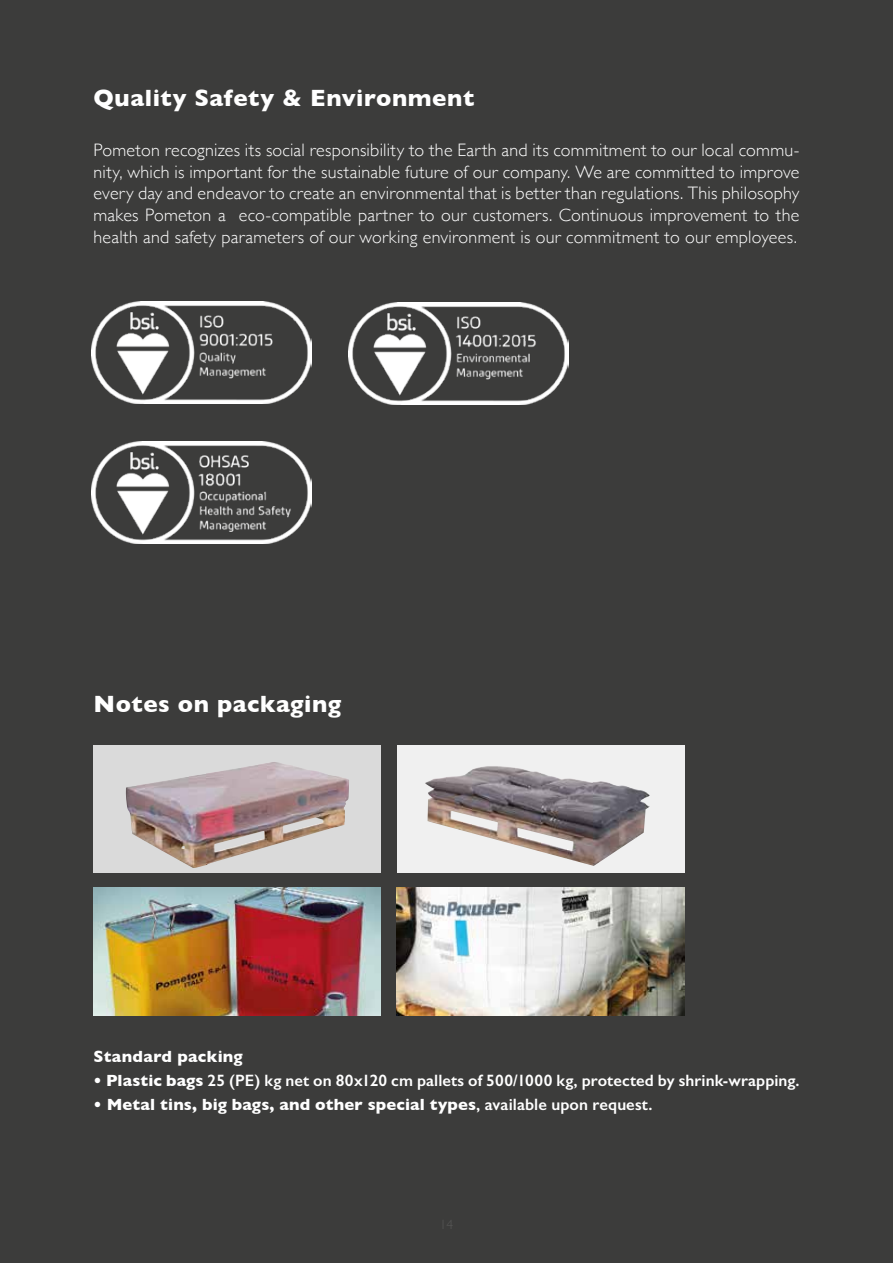
<style>
.page{position:relative;width:893px;height:1263px;background:#3c3c3b}
.page>*{position:absolute;margin:0;border:0;box-sizing:border-box;transform-origin:0 0}
.t1{font:700 24px "Gill Sans";letter-spacing:.02em;color:#fff}
.t2{font:300 18px/21.6px "Gill Sans";letter-spacing:.015em;color:#fff;text-align:justify}
.t3{font:600 16.5px "Gill Sans";letter-spacing:.005em;color:#fff}
.t4{font:700 16.5px "Gill Sans";letter-spacing:.01em;color:#fff}
.s1{font-weight:700}
.s2{font-weight:600}
</style>
<div class="page">
<div style="left:94px;top:745px;width:287px;height:127px;background:#dadada"></div>
<div style="left:397px;top:745px;width:287px;height:127px;background:#f0f0f0"></div>
<img style="left:126px;top:762px;width:223px;height:106px">
<img style="left:425px;top:766px;width:225px;height:100px">
<img style="left:94px;top:888px;width:287px;height:127px">
<img style="left:397px;top:888px;width:287px;height:127px">
<img style="left:348px;top:302px;width:220px;height:102px">
<img style="left:92px;top:301px;width:220px;height:103px">
<img style="left:92px;top:442px;width:220px;height:102px">
<h1 class="t1" style="left:94px;top:79px;width:382px">Quality Safety &amp; Environment</h1>
<p class="t2" style="left:94px;top:139px;width:707px">Pometon recognizes its social responsibility to the Earth and its commitment to our local commu&shy;nity, which is important for the sustainable future of our company. We are committed to improve every day and endeavor to create an environmental that is better than regulations. This philosophy makes Pometon a eco-compatible partner to our customers. Continuous improvement to the health and safety parameters of our working environment is our commitment to our employees.</p>
<h1 class="t1" style="left:94px;top:685px;width:249px">Notes on packaging</h1>
<p class="t4" style="left:94px;top:1043px;width:151px">Standard packing</p>
<p class="t3" style="left:94px;top:1070px;width:707px"><span class="s1">• Plastic bags</span> 25 (PE) kg net on 80x120 cm pallets of 500/1000 kg, protected by shrink-wrapping.</p>
<p class="t4" style="left:94px;top:1091px;width:561px">• Metal tins, big bags, and other special types<span class="s2">, available upon request.</span></p>
</div>
